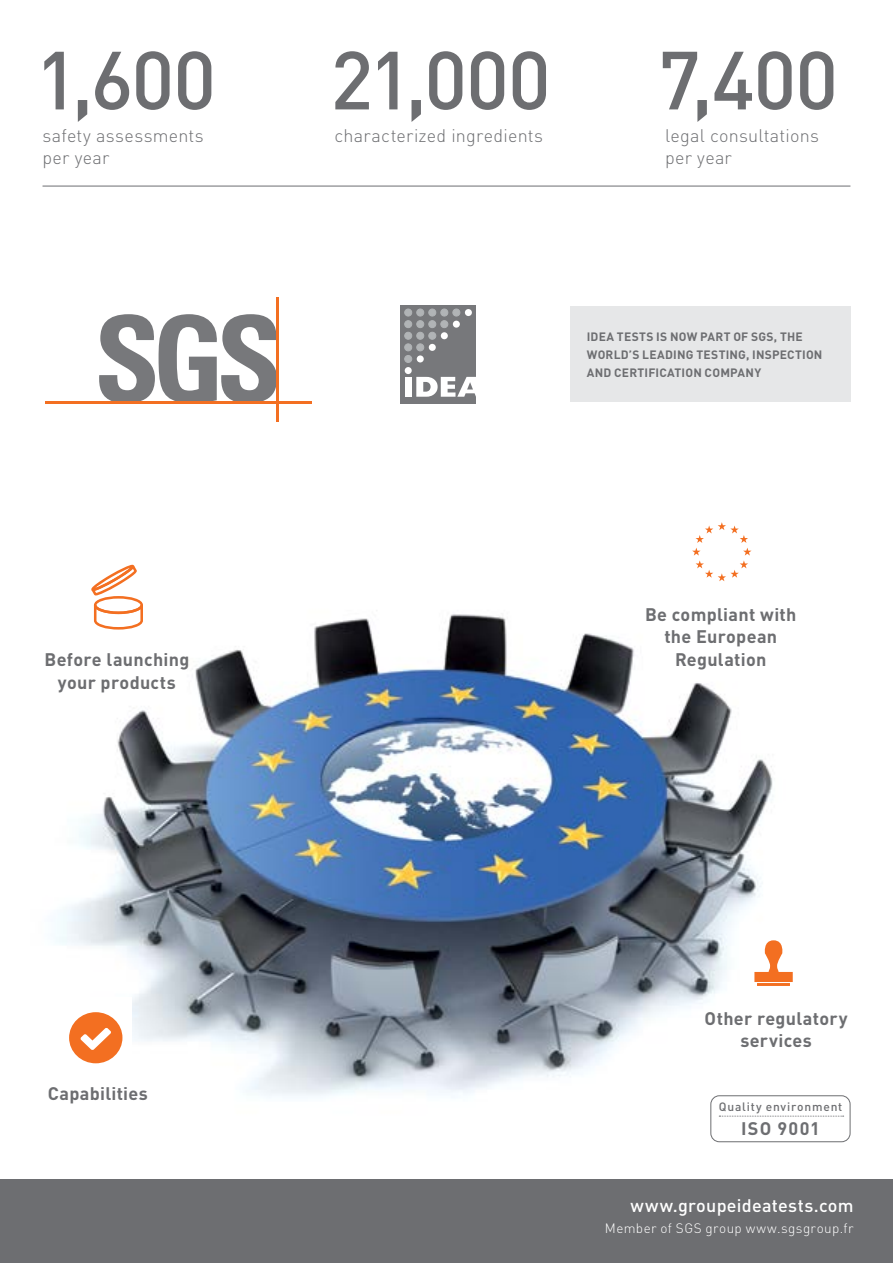
<style>
.page{position:relative;width:893px;height:1263px;background:#fff}
.page>*{position:absolute;margin:0;border:0;box-sizing:border-box;transform-origin:0 0}
.t1{font:500 81px "DIN";letter-spacing:-.015em;color:#6d6e71}
.t2{font:700 18px/22.5px "DIN";letter-spacing:.015em;color:#6d6e71;text-align:center}
.t3{font:300 18px/21.6px "DIN";letter-spacing:.01em;color:#6d6e71}
.t4{font:500 18px "DIN";letter-spacing:.015em;color:#fff}
.t5{font:300 13.5px "DIN";letter-spacing:.03em;color:#fff}
.t6{font:700 12px/18px "DIN";letter-spacing:.02em;color:#6d6e71}
.t7{font:500 12px "DIN";letter-spacing:.065em;color:#6d6e71}
</style>
<div class="page">
<img style="left:55px;top:614px;width:795px;height:528px">
<div style="left:83px;top:563px;width:68px;height:68px;background:#fff"></div>
<svg style="left:91px;top:565px;width:52px;height:65px"></svg>
<svg style="left:692px;top:522px;width:59px;height:59px"></svg>
<div style="left:740px;top:927px;width:68px;height:68px;background:#fff"></div>
<svg style="left:754px;top:940px;width:39px;height:46px"></svg>
<div style="left:64px;top:998px;width:68px;height:68px;background:#fff"></div>
<div style="left:69px;top:1012px;width:53px;height:51px;background:#f36f21;border-radius:50%"></div>
<svg style="left:80px;top:1028px;width:31px;height:22px"></svg>
<div style="left:0;top:1179px;width:893px;height:84px;background:#6d6e71"></div>
<hr style="left:43px;top:186px;width:807px;height:1px;background:#6d6e71">
<div style="left:711px;top:1096px;width:139px;height:46px;background:#fff;border-radius:9px"></div>
<div style="left:710px;top:1095px;width:140px;height:47px;border:1px solid #6d6e71;border-radius:9px"></div>
<div style="left:708px;top:1095px;width:146px;height:42px;background:#000;opacity:.4"></div>
<svg style="left:719px;top:1116px;width:125px;height:1px"></svg>
<svg style="left:98px;top:314px;width:178px;height:88px"></svg>
<hr style="left:45px;top:402px;width:267px;height:2px;background:#f36f21">
<hr style="left:276px;top:297px;width:2px;height:124px;background:#f36f21">
<div style="left:401px;top:306px;width:75px;height:98px;background:#77787b"></div>
<div style="left:405px;top:377px;width:7px;height:20px;background:#fff"></div>
<svg style="left:416px;top:377px;width:60px;height:20px"></svg>
<div style="left:405px;top:355px;width:7px;height:7px;background:#b1b4b6;border-radius:50%"></div>
<div style="left:404px;top:355px;width:8px;height:8px;border:1px solid #b1b4b6;border-radius:50%"></div>
<div style="left:417px;top:355px;width:7px;height:7px;background:#fff;border-radius:50%"></div>
<div style="left:405px;top:344px;width:7px;height:7px;background:#b1b4b6;border-radius:50%"></div>
<div style="left:404px;top:344px;width:8px;height:7px;border:1px solid #b1b4b6;border-radius:50%"></div>
<div style="left:417px;top:344px;width:7px;height:7px;background:#b1b4b6;border-radius:50%"></div>
<div style="left:416px;top:344px;width:8px;height:7px;border:1px solid #b1b4b6;border-radius:50%"></div>
<div style="left:429px;top:344px;width:7px;height:7px;background:#fff;border-radius:50%"></div>
<div style="left:405px;top:332px;width:7px;height:7px;background:#b1b4b6;border-radius:50%"></div>
<div style="left:404px;top:332px;width:8px;height:8px;border:1px solid #b1b4b6;border-radius:50%"></div>
<div style="left:417px;top:332px;width:7px;height:7px;background:#b1b4b6;border-radius:50%"></div>
<div style="left:416px;top:332px;width:8px;height:8px;border:1px solid #b1b4b6;border-radius:50%"></div>
<div style="left:429px;top:332px;width:7px;height:7px;background:#b1b4b6;border-radius:50%"></div>
<div style="left:428px;top:332px;width:8px;height:8px;border:1px solid #b1b4b6;border-radius:50%"></div>
<div style="left:441px;top:332px;width:7px;height:7px;background:#fff;border-radius:50%"></div>
<div style="left:405px;top:321px;width:7px;height:7px;background:#b1b4b6;border-radius:50%"></div>
<div style="left:404px;top:320px;width:8px;height:8px;border:1px solid #b1b4b6;border-radius:50%"></div>
<div style="left:417px;top:321px;width:7px;height:7px;background:#b1b4b6;border-radius:50%"></div>
<div style="left:416px;top:320px;width:8px;height:8px;border:1px solid #b1b4b6;border-radius:50%"></div>
<div style="left:429px;top:321px;width:7px;height:7px;background:#b1b4b6;border-radius:50%"></div>
<div style="left:428px;top:320px;width:8px;height:8px;border:1px solid #b1b4b6;border-radius:50%"></div>
<div style="left:441px;top:321px;width:7px;height:7px;background:#b1b4b6;border-radius:50%"></div>
<div style="left:440px;top:320px;width:8px;height:8px;border:1px solid #b1b4b6;border-radius:50%"></div>
<div style="left:453px;top:321px;width:7px;height:7px;background:#fff;border-radius:50%"></div>
<div style="left:405px;top:309px;width:7px;height:7px;background:#b1b4b6;border-radius:50%"></div>
<div style="left:404px;top:309px;width:8px;height:7px;border:1px solid #b1b4b6;border-radius:50%"></div>
<div style="left:417px;top:309px;width:7px;height:7px;background:#b1b4b6;border-radius:50%"></div>
<div style="left:416px;top:309px;width:8px;height:7px;border:1px solid #b1b4b6;border-radius:50%"></div>
<div style="left:429px;top:309px;width:7px;height:7px;background:#b1b4b6;border-radius:50%"></div>
<div style="left:428px;top:309px;width:8px;height:7px;border:1px solid #b1b4b6;border-radius:50%"></div>
<div style="left:441px;top:309px;width:7px;height:7px;background:#b1b4b6;border-radius:50%"></div>
<div style="left:440px;top:309px;width:8px;height:7px;border:1px solid #b1b4b6;border-radius:50%"></div>
<div style="left:453px;top:309px;width:7px;height:7px;background:#b1b4b6;border-radius:50%"></div>
<div style="left:453px;top:309px;width:7px;height:7px;border:1px solid #b1b4b6;border-radius:50%"></div>
<div style="left:465px;top:309px;width:7px;height:7px;background:#fff;border-radius:50%"></div>
<div style="left:405px;top:367px;width:7px;height:7px;background:#fff;border-radius:50%"></div>
<div style="left:570px;top:306px;width:280px;height:96px;background:#e6e7e8"></div>
<p class="t1" style="left:35px;top:28px;width:183px">1,600</p>
<p class="t3" style="left:43px;top:125px;width:163px">safety assessments per year</p>
<p class="t2" style="left:45px;top:648px;width:146px">Before launching your products</p>
<p class="t1" style="left:330px;top:28px;width:222px">21,000</p>
<p class="t3" style="left:334px;top:125px;width:210px">characterized ingredients</p>
<p class="t1" style="left:658px;top:28px;width:182px">7,400</p>
<p class="t3" style="left:665px;top:125px;width:155px">legal consultations per year</p>
<p class="t6" style="left:587px;top:327px;width:237px">IDEA TESTS IS NOW PART OF SGS, THE<br>WORLD’S LEADING TESTING, INSPECTION<br>AND CERTIFICATION COMPANY</p>
<p class="t2" style="left:645px;top:602px;width:153px">Be compliant with the European<br>Regulation</p>
<p class="t2" style="left:48px;top:1081px;width:102px">Capabilities</p>
<p class="t2" style="left:705px;top:1006px;width:144px">Other regulatory services</p>
<p class="t7" style="left:719px;top:1099px;width:125px">Quality environment</p>
<p class="t2" style="left:741px;top:1116px;width:80px">ISO 9001</p>
<p class="t4" style="left:630px;top:1194px;width:225px">www.groupeideatests.com</p>
<p class="t5" style="left:605px;top:1220px;width:250px">Member of SGS group www.sgsgroup.fr</p>
</div>
